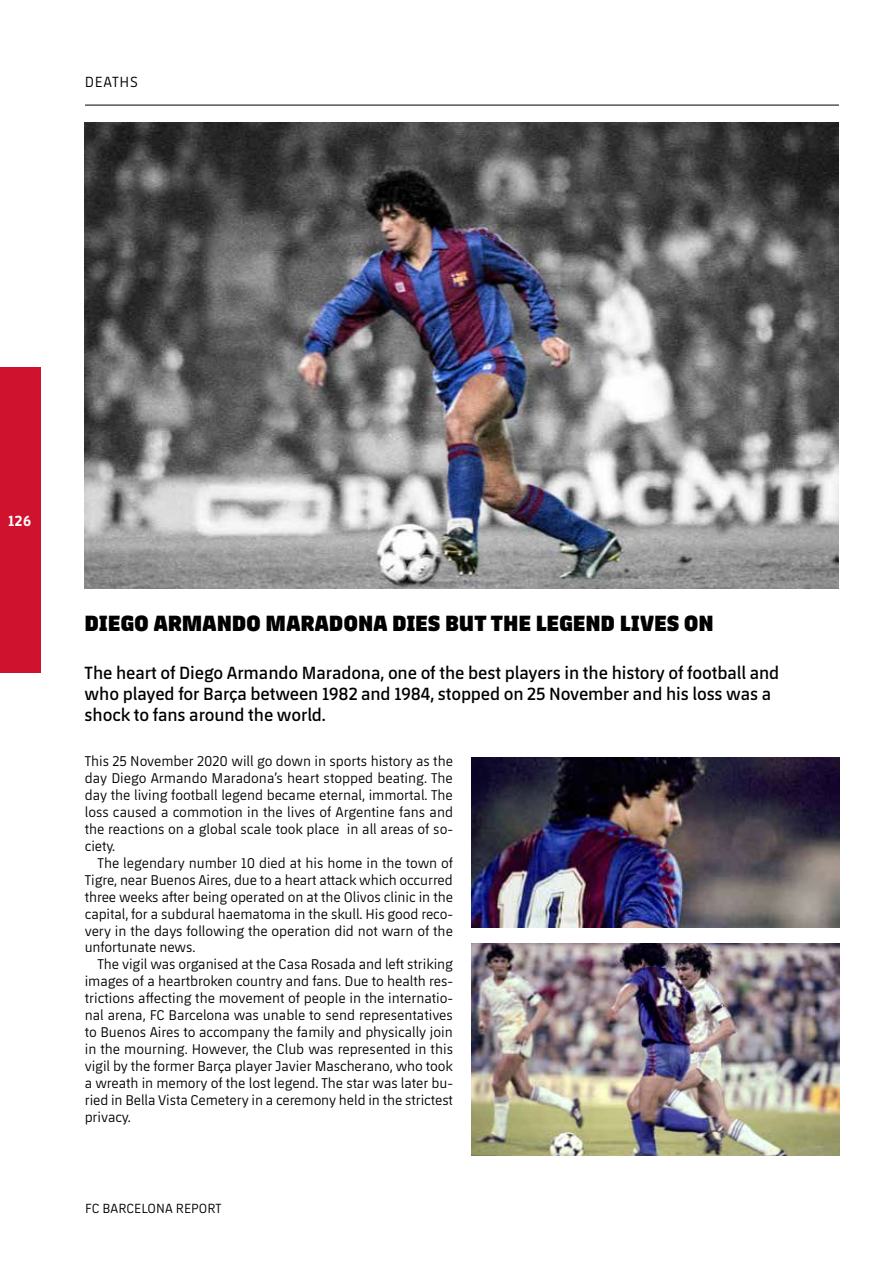
<style>
.page{position:relative;width:893px;height:1263px;background:#fff}
.page>*{position:absolute;margin:0;border:0;box-sizing:border-box;transform-origin:0 0}
.t1{font:800 22.5px "FCBARCELONA";letter-spacing:.02em;color:#000}
.t2{font:600 18px/21px "FCBARCELONA";letter-spacing:-.005em;color:#000}
.t3{font:15px "FCBARCELONA";letter-spacing:.045em;color:#000}
.t4{font:700 15px "FCBARCELONA";color:#fff}
.t5{font:14.4px/17px "FCBARCELONA";letter-spacing:-.005em;color:#000;text-align:justify}
.t6{font:13.5px "FCBARCELONA";letter-spacing:.01em;color:#000}
</style>
<div class="page">
<div style="left:0;top:367px;width:40px;height:305px;background:#cf122d"></div>
<hr style="left:85px;top:105px;width:754px;height:1px;background:#000">
<img style="left:85px;top:122px;width:753px;height:467px">
<img style="left:471px;top:757px;width:368px;height:171px">
<img style="left:471px;top:943px;width:368px;height:213px">
<p class="t3" style="left:85px;top:72px;width:54px">DEATHS</p>
<p class="t4" style="left:8px;top:510px;width:25px">126</p>
<h1 class="t1" style="left:85px;top:606px;width:630px">DIEGO ARMANDO MARADONA DIES BUT THE LEGEND LIVES ON</h1>
<p class="t2" style="left:85px;top:661px;width:696px">The heart of Diego Armando Maradona, one of the best players in the history of football and who played for Barça between 1982 and 1984, stopped on 25 November and his loss was a shock to fans around the world.</p>
<p class="t5" style="left:85px;top:752px;width:370px">This 25 November 2020 will go down in sports history as the day Diego Armando Maradona’s heart stopped beating. The day the living football legend became eternal, immortal. The loss caused a commotion in the lives of Argentine fans and the reactions on a global scale took place in all areas of so&shy;ciety.</p>
<p class="t5" style="left:85px;top:854px;width:370px;text-indent:13px">The legendary number 10 died at his home in the town of Tigre, near Buenos Aires, due to a heart attack which occurred three weeks after being operated on at the Olivos clinic in the capital, for a subdural haematoma in the skull. His good reco&shy;very in the days following the operation did not warn of the unfortunate news.</p>
<p class="t5" style="left:85px;top:955px;width:370px;text-indent:13px">The vigil was organised at the Casa Rosada and left striking images of a heartbroken country and fans. Due to health res&shy;trictions affecting the movement of people in the internatio&shy;nal arena, FC Barcelona was unable to send representatives to Buenos Aires to accompany the family and physically join in the mourning. However, the Club was represented in this vigil by the former Barça player Javier Mascherano, who took a wreath in memory of the lost legend. The star was later bu&shy;ried in Bella Vista Cemetery in a ceremony held in the strictest privacy.</p>
<p class="t6" style="left:85px;top:1199px;width:138px">FC BARCELONA REPORT</p>
</div>
